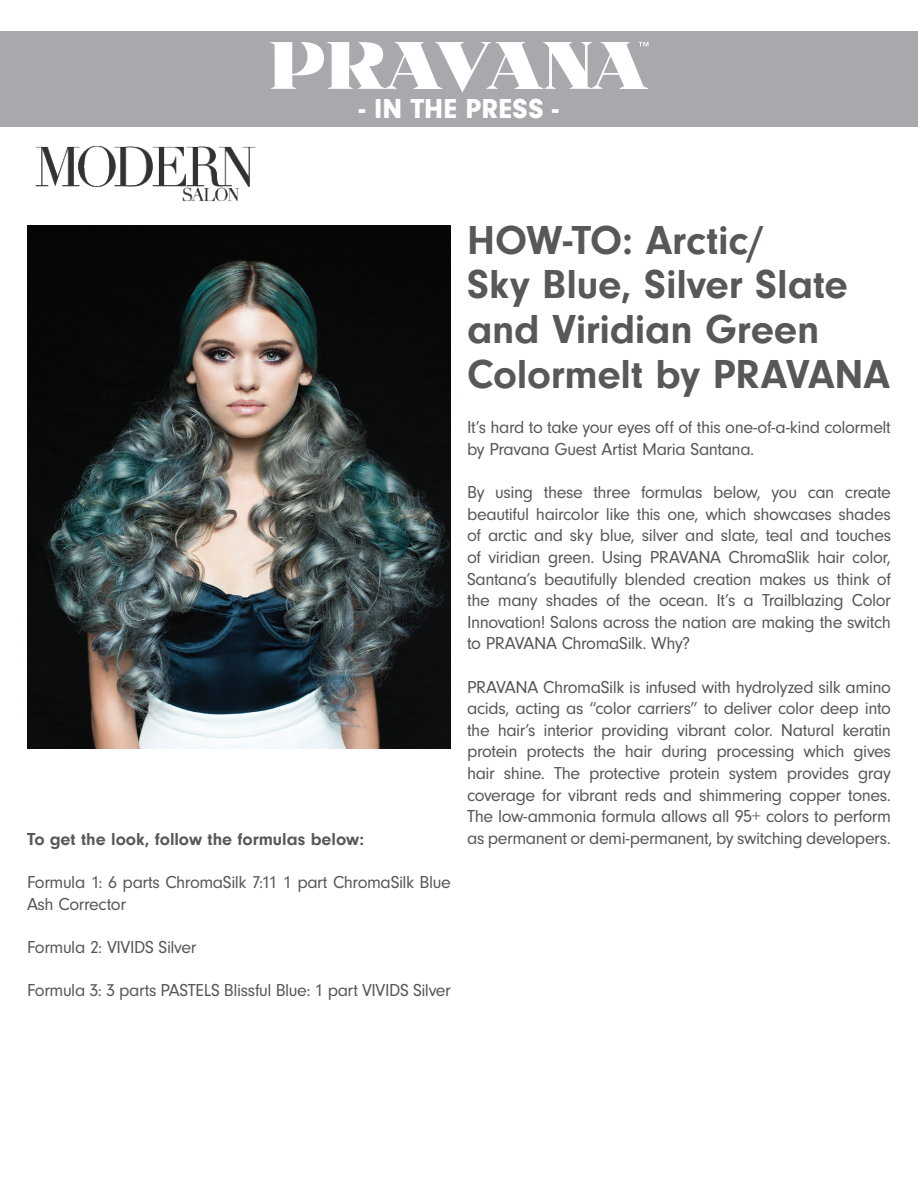
<style>
.page{position:relative;width:918px;height:1188px;background:#fff}
.page>*{position:absolute;margin:0;border:0;box-sizing:border-box;transform-origin:0 0}
.t1{font:700 42px/44.7px "Neuzeit Gro";letter-spacing:-.005em;color:#57585a}
.t2{font:900 28.5px "Neuzeit Gro";letter-spacing:.015em;color:#fff}
.t3{font:18px/21.6px "Neuzeit Gro";letter-spacing:-.025em;color:#57585a}
.t4{font:700 18px "Neuzeit Gro";color:#57585a}
</style>
<div class="page">
<div style="left:0;top:32px;width:918px;height:95px;background:#a8a9ad"></div>
<svg style="left:270px;top:42px;width:379px;height:50px"></svg>
<img style="left:35px;top:145px;width:221px;height:57px">
<img style="left:27px;top:225px;width:423px;height:523px">
<h2 class="t2" style="left:359px;top:92px;width:201px">- IN THE PRESS -</h2>
<p class="t4" style="left:27px;top:829px;width:339px">To get the look, follow the formulas below:</p>
<p class="t3" style="left:27px;top:872px;width:425px">Formula 1: 6 parts ChromaSilk 7:11 1 part ChromaSilk Blue<br>Ash Corrector</p>
<p class="t3" style="left:27px;top:937px;width:171px">Formula 2: VIVIDS Silver</p>
<p class="t3" style="left:27px;top:980px;width:425px">Formula 3: 3 parts PASTELS Blissful Blue: 1 part VIVIDS Silver</p>
<h1 class="t1" style="left:467px;top:218px;width:424px">HOW-TO: Arctic/<br>Sky Blue, Silver Slate and Viridian Green<br>Colormelt by PRAVANA</h1>
<p class="t3" style="left:467px;top:417px;width:425px">It’s hard to take your eyes off of this one-of-a-kind colormelt by Pravana Guest Artist Maria Santana.</p>
<p class="t3" style="left:467px;top:482px;width:425px;text-align:justify">By using these three formulas below, you can create beautiful haircolor like this one, which showcases shades of arctic and sky blue, silver and slate, teal and touches of viridian green. Using PRAVANA ChromaSlik hair color, Santana’s beautifully blended creation makes us think of the many shades of the ocean. It’s a Trailblazing Color Innovation! Salons across the nation are making the switch to PRAVANA ChromaSilk. Why?</p>
<p class="t3" style="left:467px;top:676px;width:425px;text-align:justify">PRAVANA ChromaSilk is infused with hydrolyzed silk amino acids, acting as “color carriers” to deliver color deep into the hair’s interior providing vibrant color. Natural keratin protein protects the hair during processing which gives hair shine. The protective protein system provides gray coverage for vibrant reds and shimmering copper tones.<br>The low-ammonia formula allows all 95+ colors to perform as permanent or demi-permanent, by switching developers.</p>
</div>
